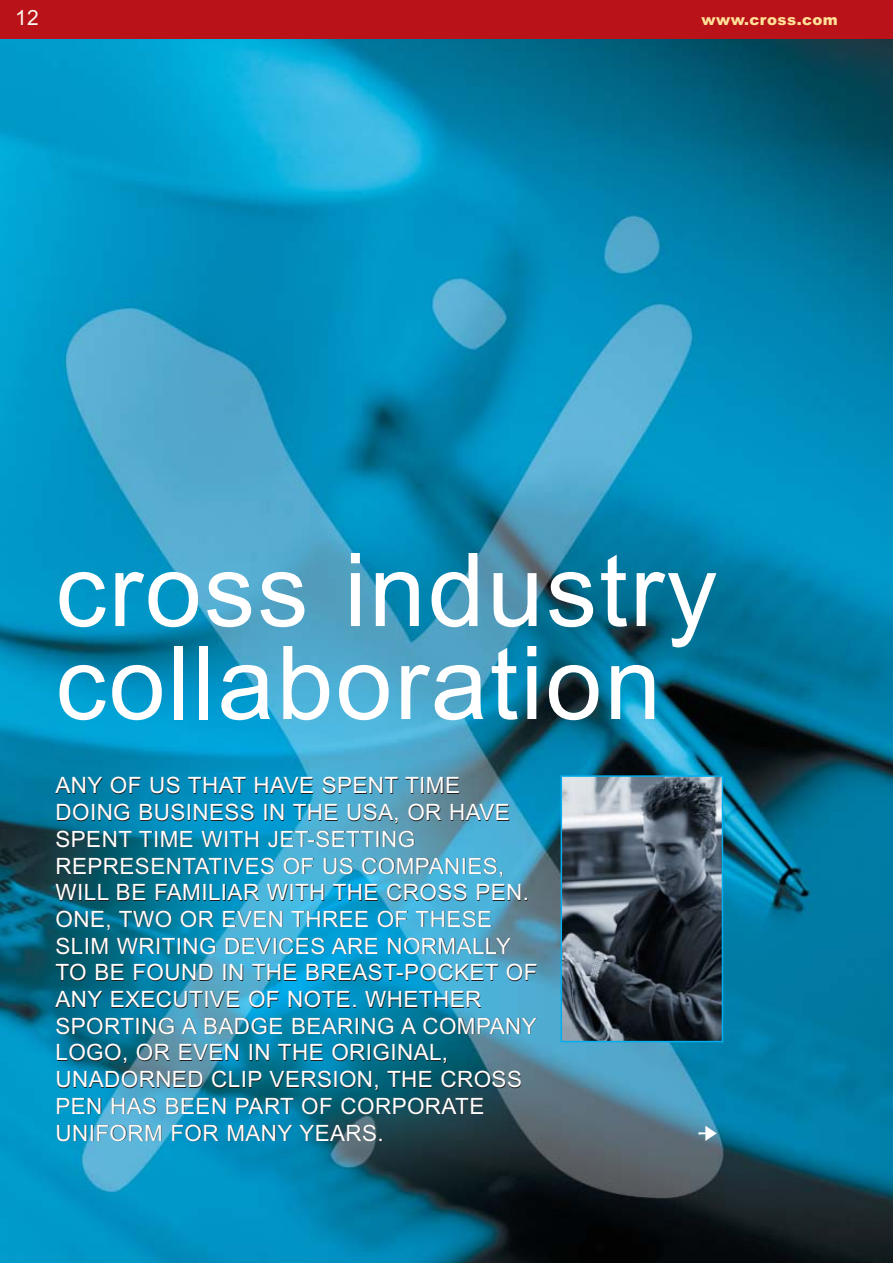
<style>
.page{position:relative;width:893px;height:1263px;background:#fff}
.page>*{position:absolute;margin:0;border:0;box-sizing:border-box;transform-origin:0 0}
.t1{font:102px/93px "Arial";letter-spacing:.02em;color:#fff}
.t2{font:22.5px/26.7px "Arial";letter-spacing:.015em;color:#fff}
.t3{font:21px "Arial";color:#f9f7ed}
.t4{font:900 15px "Arial";letter-spacing:.025em;color:#ffe097}
</style>
<div class="page">
<img style="left:0;top:38px;width:892px;height:1225px">
<div style="left:0;top:0;width:892px;height:38px;background:#ba1219"></div>
<img style="left:563px;top:778px;width:157px;height:261px">
<div style="left:560px;top:775px;width:163px;height:267px;border:2px solid #00adef"></div>
<svg style="left:698px;top:1125px;width:18px;height:15px"></svg>
<p class="t3" style="left:15px;top:10px;width:25px">12</p>
<p class="t4" style="left:701px;top:15px;width:138px">www.cross.com</p>
<h1 class="t1" style="left:56px;top:554px;width:663px">cross industry collaboration</h1>
<p class="t2" style="left:56px;top:774px;width:483px">ANY OF US THAT HAVE SPENT TIME<br>DOING BUSINESS IN THE USA, OR HAVE<br>SPENT TIME WITH JET-SETTING<br>REPRESENTATIVES OF US COMPANIES,<br>WILL BE FAMILIAR WITH THE CROSS PEN.<br>ONE, TWO OR EVEN THREE OF THESE<br>SLIM WRITING DEVICES ARE NORMALLY<br>TO BE FOUND IN THE BREAST-POCKET OF<br>ANY EXECUTIVE OF NOTE. WHETHER<br>SPORTING A BADGE BEARING A COMPANY<br>LOGO, OR EVEN IN THE ORIGINAL,<br>UNADORNED CLIP VERSION, THE CROSS<br>PEN HAS BEEN PART OF CORPORATE<br>UNIFORM FOR MANY YEARS.</p>
</div>
